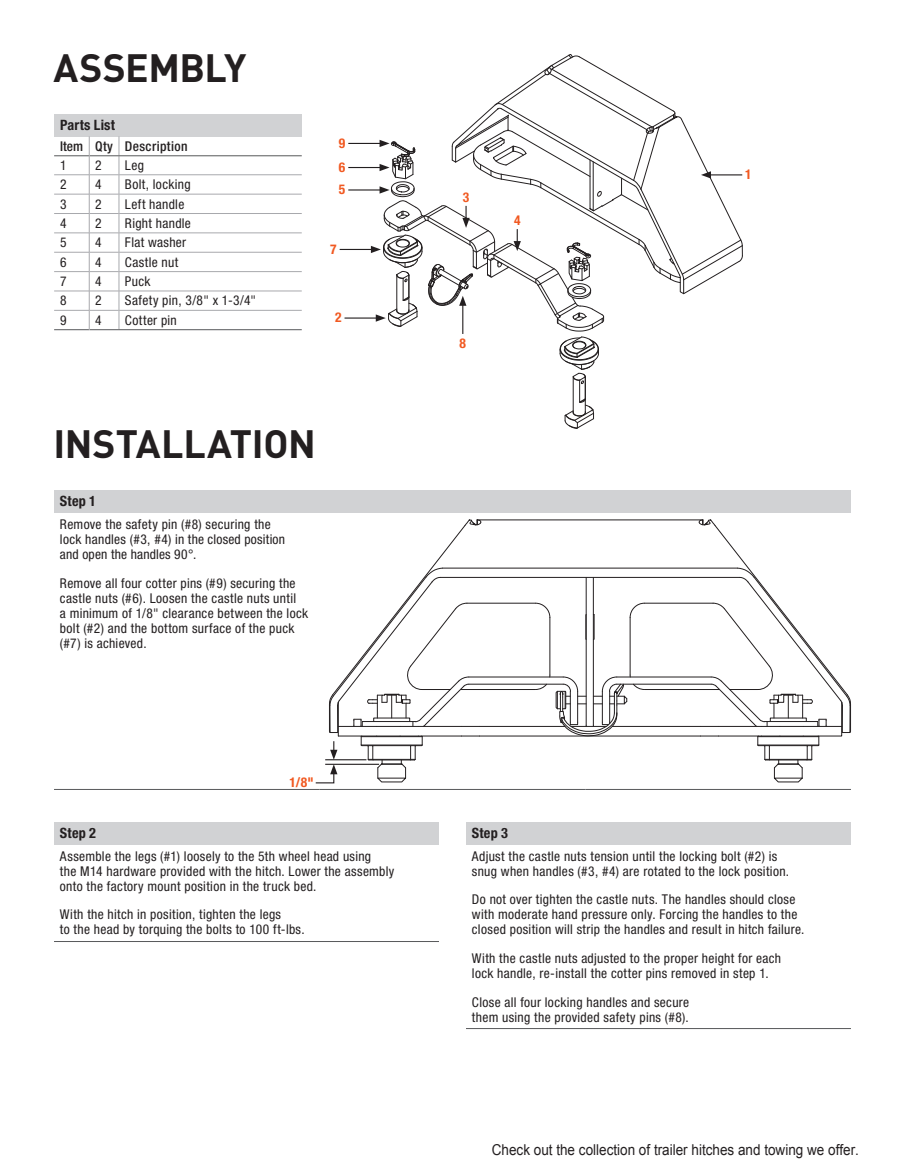
<style>
.page{position:relative;width:905px;height:1175px;background:#fff}
.page>*{position:absolute;margin:0;border:0;box-sizing:border-box;transform-origin:0 0}
.t1{font:700 39px "DINOT";letter-spacing:-.01em;color:#231f20}
.t2{font:15px "Arial";color:#231f20;scale:.9 1}
.t3{font:700 condensed 14.25px "Helvetica Neue LT Std";letter-spacing:.015em;color:#231f20}
.t4{font:condensed 13.5px/15px "Helvetica Neue LT Std";letter-spacing:.025em;color:#231f20}
.t5{font:500 condensed 13.5px "Helvetica Neue LT Std";letter-spacing:.03em;color:#231f20}
.t6{font:700 condensed 13.5px/24px "Helvetica Neue LT Std";color:#f15921}
</style>
<div class="page">
<div style="left:54px;top:490px;width:796px;height:22px;background:#d1d2d4"></div>
<hr style="left:54px;top:789px;width:266px;height:1px;background:#57585a">
<hr style="left:320px;top:789px;width:265px;height:1px;background:#57585a">
<hr style="left:585px;top:789px;width:265px;height:1px;background:#57585a">
<hr style="left:479px;top:735px;width:221px;height:1px;background:#231f20">
<hr style="left:612px;top:726px;width:88px;height:1px;background:#231f20">
<hr style="left:479px;top:726px;width:86px;height:1px;background:#231f20">
<hr style="left:586px;top:577px;width:1px;height:148px;background:#231f20">
<hr style="left:593px;top:577px;width:1px;height:148px;background:#231f20">
<svg style="left:629px;top:602px;width:16px;height:16px"></svg>
<svg style="left:535px;top:602px;width:15px;height:15px"></svg>
<hr style="left:644px;top:689px;width:75px;height:1px;background:#231f20">
<hr style="left:644px;top:603px;width:69px;height:1px;background:#231f20">
<hr style="left:629px;top:617px;width:1px;height:58px;background:#231f20">
<hr style="left:460px;top:689px;width:75px;height:1px;background:#231f20">
<hr style="left:549px;top:617px;width:1px;height:58px;background:#231f20">
<hr style="left:467px;top:603px;width:68px;height:1px;background:#231f20">
<svg style="left:585px;top:614px;width:1px;height:25px"></svg>
<svg style="left:592px;top:614px;width:2px;height:26px"></svg>
<hr style="left:440px;top:577px;width:299px;height:1px;background:#231f20">
<hr style="left:442px;top:568px;width:295px;height:1px;background:#231f20">
<hr style="left:477px;top:519px;width:225px;height:1px;background:#231f20">
<hr style="left:469px;top:676px;width:94px;height:1px;background:#231f20">
<hr style="left:469px;top:684px;width:94px;height:1px;background:#231f20">
<hr style="left:617px;top:684px;width:94px;height:1px;background:#231f20">
<hr style="left:617px;top:676px;width:94px;height:1px;background:#231f20">
<svg style="left:535px;top:674px;width:110px;height:62px"></svg>
<svg style="left:698px;top:519px;width:153px;height:263px"></svg>
<div style="left:54px;top:822px;width:385px;height:22px;background:#d1d2d4"></div>
<hr style="left:54px;top:941px;width:385px;height:1px;background:#57585a">
<div style="left:466px;top:822px;width:384px;height:22px;background:#d1d2d4"></div>
<hr style="left:466px;top:1028px;width:384px;height:1px;background:#57585a">
<svg style="left:315px;top:519px;width:166px;height:265px"></svg>
<hr style="left:325px;top:763px;width:54px;height:2px;background:#231f20">
<hr style="left:325px;top:759px;width:41px;height:1px;background:#231f20">
<div style="left:54px;top:114px;width:248px;height:22px;background:#d1d2d4"></div>
<hr style="left:54px;top:174px;width:35px;height:1px;background:#a8a9ad">
<hr style="left:89px;top:174px;width:30px;height:1px;background:#a8a9ad">
<hr style="left:119px;top:174px;width:183px;height:1px;background:#a8a9ad">
<hr style="left:54px;top:194px;width:35px;height:1px;background:#a8a9ad">
<hr style="left:89px;top:194px;width:30px;height:1px;background:#a8a9ad">
<hr style="left:119px;top:194px;width:183px;height:1px;background:#a8a9ad">
<hr style="left:89px;top:213px;width:30px;height:1px;background:#a8a9ad">
<hr style="left:119px;top:213px;width:183px;height:1px;background:#a8a9ad">
<hr style="left:89px;top:233px;width:30px;height:1px;background:#a8a9ad">
<hr style="left:119px;top:233px;width:183px;height:1px;background:#a8a9ad">
<hr style="left:89px;top:252px;width:30px;height:1px;background:#a8a9ad">
<hr style="left:119px;top:252px;width:183px;height:1px;background:#a8a9ad">
<hr style="left:89px;top:271px;width:30px;height:1px;background:#a8a9ad">
<hr style="left:119px;top:271px;width:183px;height:1px;background:#a8a9ad">
<hr style="left:89px;top:291px;width:30px;height:1px;background:#a8a9ad">
<hr style="left:119px;top:291px;width:183px;height:1px;background:#a8a9ad">
<hr style="left:89px;top:310px;width:30px;height:1px;background:#a8a9ad">
<svg style="left:119px;top:136px;width:1px;height:193px"></svg>
<hr style="left:54px;top:213px;width:35px;height:1px;background:#a8a9ad">
<hr style="left:54px;top:329px;width:35px;height:1px;background:#57585a">
<hr style="left:89px;top:329px;width:30px;height:1px;background:#57585a">
<hr style="left:119px;top:329px;width:183px;height:1px;background:#57585a">
<hr style="left:54px;top:155px;width:35px;height:1px;background:#57585a">
<hr style="left:89px;top:155px;width:30px;height:1px;background:#57585a">
<hr style="left:119px;top:155px;width:183px;height:1px;background:#57585a">
<hr style="left:54px;top:252px;width:35px;height:1px;background:#a8a9ad">
<hr style="left:54px;top:271px;width:35px;height:1px;background:#a8a9ad">
<hr style="left:54px;top:291px;width:35px;height:1px;background:#a8a9ad">
<hr style="left:54px;top:310px;width:35px;height:1px;background:#a8a9ad">
<hr style="left:119px;top:310px;width:183px;height:1px;background:#a8a9ad">
<hr style="left:54px;top:233px;width:35px;height:1px;background:#a8a9ad">
<svg style="left:89px;top:136px;width:1px;height:194px"></svg>
<hr style="left:348px;top:143px;width:34px;height:1px;background:#231f20">
<hr style="left:348px;top:167px;width:34px;height:1px;background:#231f20">
<hr style="left:348px;top:189px;width:34px;height:1px;background:#231f20">
<hr style="left:339px;top:249px;width:34px;height:1px;background:#231f20">
<hr style="left:344px;top:317px;width:34px;height:1px;background:#231f20">
<svg style="left:371px;top:54px;width:372px;height:375px"></svg>
<h1 class="t1" style="left:53px;top:37px;width:195px">ASSEMBLY</h1>
<p class="t3" style="left:60px;top:117px;width:56px">Parts List</p>
<p class="t5" style="left:60px;top:138px;width:129px">Item Qty Description</p>
<p class="t4" style="left:60px;top:157px;width:8px">1</p>
<p class="t4" style="left:95px;top:157px;width:8px">2</p>
<p class="t4" style="left:125px;top:157px;width:21px">Leg</p>
<p class="t4" style="left:60px;top:177px;width:8px">2</p>
<p class="t4" style="left:95px;top:177px;width:8px">4</p>
<p class="t4" style="left:125px;top:177px;width:67px">Bolt, locking</p>
<p class="t4" style="left:60px;top:196px;width:8px">3</p>
<p class="t4" style="left:95px;top:196px;width:8px">2</p>
<p class="t4" style="left:125px;top:196px;width:61px">Left handle</p>
<p class="t4" style="left:60px;top:216px;width:8px">4</p>
<p class="t4" style="left:95px;top:216px;width:8px">2</p>
<p class="t4" style="left:125px;top:216px;width:67px">Right handle</p>
<p class="t4" style="left:60px;top:235px;width:8px">5</p>
<p class="t4" style="left:95px;top:235px;width:8px">4</p>
<p class="t4" style="left:125px;top:235px;width:63px">Flat washer</p>
<p class="t4" style="left:60px;top:254px;width:8px">6</p>
<p class="t4" style="left:95px;top:254px;width:8px">4</p>
<p class="t4" style="left:125px;top:254px;width:55px">Castle nut</p>
<p class="t4" style="left:60px;top:274px;width:8px">7</p>
<p class="t4" style="left:95px;top:274px;width:8px">4</p>
<p class="t4" style="left:125px;top:274px;width:27px">Puck</p>
<p class="t4" style="left:60px;top:293px;width:8px">8</p>
<p class="t4" style="left:95px;top:293px;width:8px">2</p>
<p class="t4" style="left:125px;top:293px;width:133px">Safety pin, 3/8" x 1-3/4"</p>
<p class="t4" style="left:60px;top:312px;width:8px">9</p>
<p class="t4" style="left:95px;top:312px;width:8px">4</p>
<p class="t4" style="left:125px;top:312px;width:53px">Cotter pin</p>
<p class="t6" style="left:339px;top:131px;width:8px">9<br>6</p>
<p class="t6" style="left:339px;top:177px;width:8px">5</p>
<p class="t6" style="left:330px;top:237px;width:8px">7</p>
<p class="t6" style="left:335px;top:305px;width:8px">2</p>
<h1 class="t1" style="left:53px;top:413px;width:264px">INSTALLATION</h1>
<p class="t3" style="left:60px;top:493px;width:38px">Step 1</p>
<p class="t4" style="left:60px;top:516px;width:226px">Remove the safety pin (#8) securing the lock handles (#3, #4) in the closed position and open the handles 90°.</p>
<p class="t4" style="left:60px;top:575px;width:250px">Remove all four cotter pins (#9) securing the castle nuts (#6). Loosen the castle nuts until<br>a minimum of 1/8" clearance between the lock bolt (#2) and the bottom surface of the puck (#7) is achieved.</p>
<p class="t6" style="left:289px;top:769px;width:26px">1/8"</p>
<p class="t3" style="left:60px;top:824px;width:38px">Step 2</p>
<p class="t4" style="left:60px;top:848px;width:336px">Assemble the legs (#1) loosely to the 5th wheel head using<br>the M14 hardware provided with the hitch. Lower the assembly onto the factory mount position in the truck bed.</p>
<p class="t4" style="left:60px;top:907px;width:246px">With the hitch in position, tighten the legs<br>to the head by torquing the bolts to 100 ft-lbs.</p>
<p class="t6" style="left:463px;top:184px;width:8px">3</p>
<p class="t6" style="left:514px;top:208px;width:8px">4</p>
<p class="t6" style="left:459px;top:331px;width:8px">8</p>
<p class="t6" style="left:745px;top:162px;width:8px">1</p>
<p class="t3" style="left:472px;top:824px;width:38px">Step 3</p>
<p class="t4" style="left:472px;top:848px;width:319px">Adjust the castle nuts tension until the locking bolt (#2) is snug when handles (#3, #4) are rotated to the lock position.</p>
<p class="t4" style="left:472px;top:892px;width:334px">Do not over tighten the castle nuts. The handles should close with moderate hand pressure only. Forcing the handles to the closed position will strip the handles and result in hitch failure.</p>
<p class="t4" style="left:472px;top:950px;width:311px">With the castle nuts adjusted to the proper height for each lock handle, re-install the cotter pins removed in step 1.</p>
<p class="t4" style="left:472px;top:994px;width:219px">Close all four locking handles and secure them using the provided safety pins (#8).</p>
<p class="t2" style="left:492px;top:1139px;width:409px">Check out the collection of trailer hitches and towing we offer.</p>
</div>
